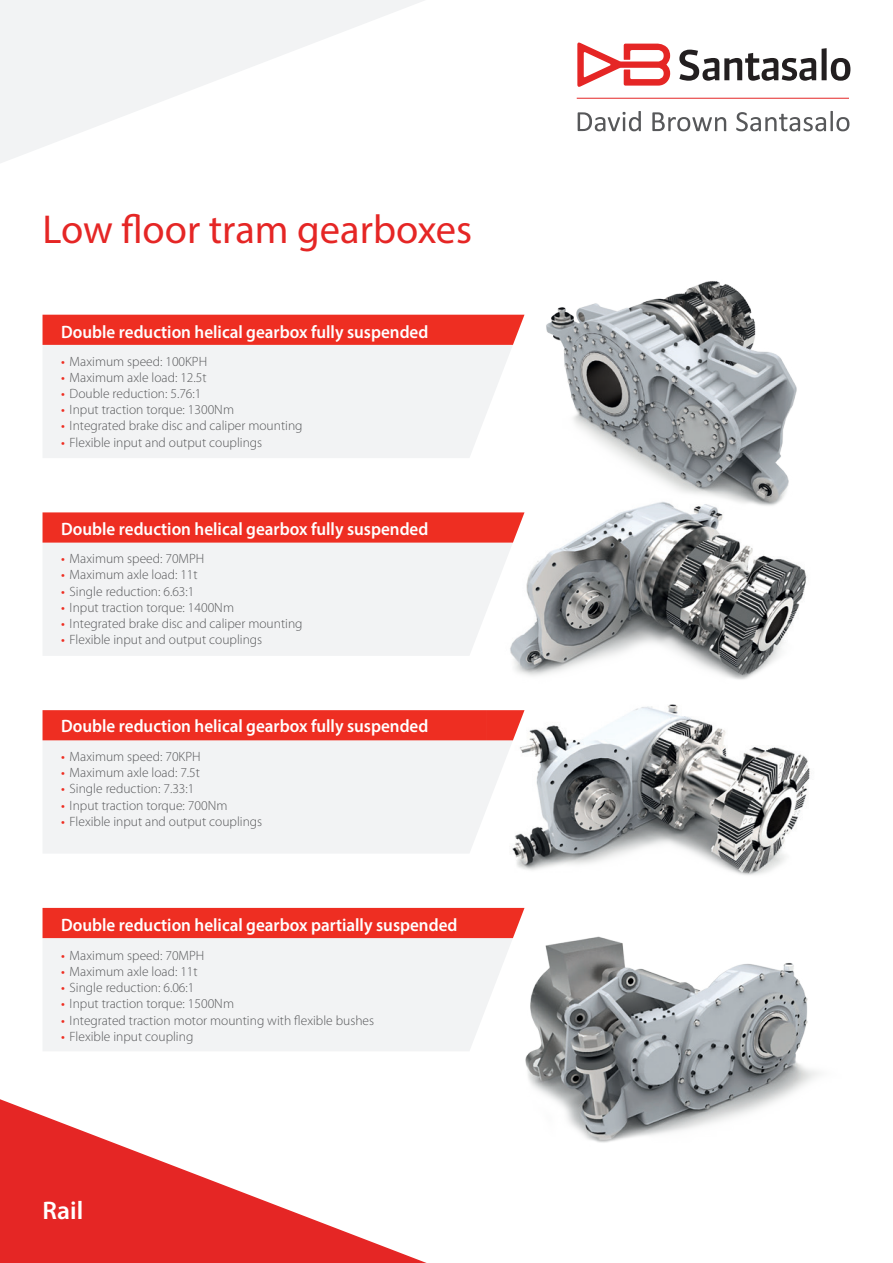
<style>
.page{position:relative;width:893px;height:1263px;background:#fff}
.page>*{position:absolute;margin:0;border:0;box-sizing:border-box;transform-origin:0 0}
.t1{font:40.5px "Myriad Pro";color:#e52625}
.t2{font:600 25.5px "Myriad Pro";color:#fff}
.t3{font:600 18px "Myriad Pro";color:#fff;scale:.95 1}
.t4{font:300 13.5px "Myriad Pro";color:#57585a}
.s1{font-weight:400;color:#ee2e22}
</style>
<div class="page">
<img style="left:476px;top:281px;width:321px;height:195px">
<svg style="left:0;top:1099px;width:427px;height:164px"></svg>
<svg style="left:0;top:0;width:851px;height:163px"></svg>
<div style="left:43px;top:345px;width:470px;height:113px;background:#f2f3f4"></div>
<div style="left:43px;top:315px;width:481px;height:30px;background:#ee2e22"></div>
<div style="left:43px;top:543px;width:433px;height:113px;background:#f2f3f4"></div>
<div style="left:43px;top:512px;width:433px;height:31px;background:#ee2e22"></div>
<div style="left:43px;top:740px;width:443px;height:113px;background:#f2f3f4"></div>
<div style="left:43px;top:710px;width:443px;height:30px;background:#ee2e22"></div>
<div style="left:43px;top:938px;width:397px;height:113px;background:#f2f3f4"></div>
<div style="left:43px;top:908px;width:397px;height:30px;background:#ee2e22"></div>
<img style="left:486px;top:710px;width:324px;height:165px">
<img style="left:440px;top:907px;width:379px;height:236px">
<img style="left:476px;top:476px;width:331px;height:234px">
<h1 class="t1" style="left:43px;top:204px;width:431px">Low floor tram gearboxes</h1>
<h3 class="t3" style="left:61px;top:320px;width:388px">Double reduction helical gearbox fully suspended</h3>
<p class="t4" style="left:61px;top:354px;width:148px"><span class="s1">•</span> Maximum speed: 100KPH</p>
<p class="t4" style="left:61px;top:370px;width:147px"><span class="s1">•</span> Maximum axle load: 12.5t</p>
<p class="t4" style="left:61px;top:386px;width:142px"><span class="s1">•</span> Double reduction: 5.76:1</p>
<p class="t4" style="left:61px;top:402px;width:175px"><span class="s1">•</span> Input traction torque: 1300Nm</p>
<p class="t4" style="left:61px;top:418px;width:243px"><span class="s1">•</span> Integrated brake disc and caliper mounting</p>
<p class="t4" style="left:61px;top:435px;width:203px"><span class="s1">•</span> Flexible input and output couplings</p>
<h3 class="t3" style="left:61px;top:518px;width:388px">Double reduction helical gearbox fully suspended</h3>
<p class="t4" style="left:61px;top:551px;width:145px"><span class="s1">•</span> Maximum speed: 70MPH</p>
<p class="t4" style="left:61px;top:567px;width:138px"><span class="s1">•</span> Maximum axle load: 11t</p>
<p class="t4" style="left:61px;top:584px;width:135px"><span class="s1">•</span> Single reduction: 6.63:1</p>
<p class="t4" style="left:61px;top:600px;width:175px"><span class="s1">•</span> Input traction torque: 1400Nm</p>
<p class="t4" style="left:61px;top:616px;width:243px"><span class="s1">•</span> Integrated brake disc and caliper mounting</p>
<p class="t4" style="left:61px;top:632px;width:203px"><span class="s1">•</span> Flexible input and output couplings</p>
<h3 class="t3" style="left:61px;top:714px;width:388px">Double reduction helical gearbox fully suspended</h3>
<p class="t4" style="left:61px;top:749px;width:141px"><span class="s1">•</span> Maximum speed: 70KPH</p>
<p class="t4" style="left:61px;top:765px;width:140px"><span class="s1">•</span> Maximum axle load: 7.5t</p>
<p class="t4" style="left:61px;top:781px;width:135px"><span class="s1">•</span> Single reduction: 7.33:1</p>
<p class="t4" style="left:61px;top:798px;width:168px"><span class="s1">•</span> Input traction torque: 700Nm</p>
<p class="t4" style="left:61px;top:814px;width:203px"><span class="s1">•</span> Flexible input and output couplings</p>
<h3 class="t3" style="left:61px;top:913px;width:419px">Double reduction helical gearbox partially suspended</h3>
<p class="t4" style="left:61px;top:948px;width:145px"><span class="s1">•</span> Maximum speed: 70MPH</p>
<p class="t4" style="left:61px;top:964px;width:138px"><span class="s1">•</span> Maximum axle load: 11t</p>
<p class="t4" style="left:61px;top:980px;width:135px"><span class="s1">•</span> Single reduction: 6.06:1</p>
<p class="t4" style="left:61px;top:996px;width:175px"><span class="s1">•</span> Input traction torque: 1500Nm</p>
<p class="t4" style="left:61px;top:1013px;width:315px"><span class="s1">•</span> Integrated traction motor mounting with flexible bushes</p>
<p class="t4" style="left:61px;top:1029px;width:134px"><span class="s1">•</span> Flexible input coupling</p>
<h2 class="t2" style="left:43px;top:1194px;width:42px">Rail</h2>
</div>
